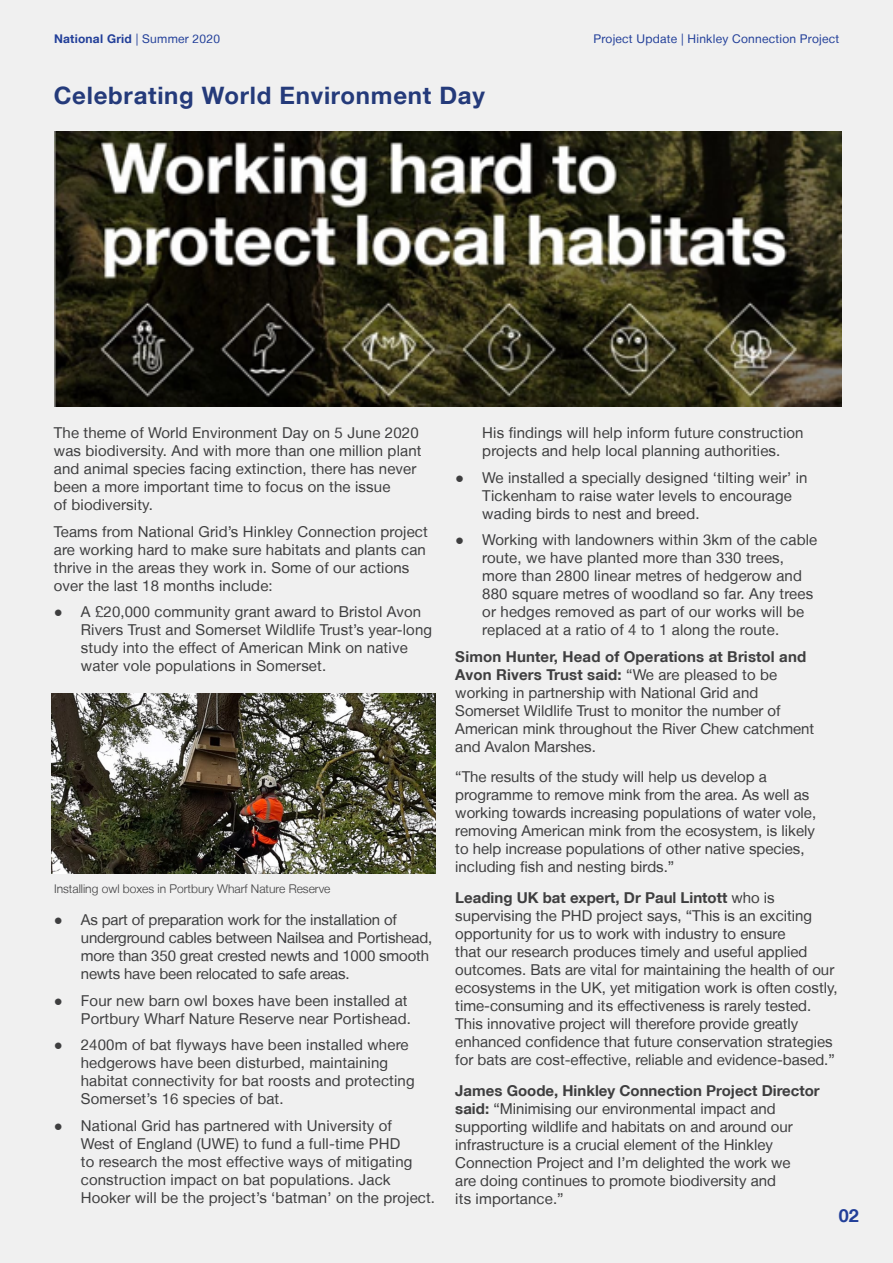
<style>
.page{position:relative;width:893px;height:1263px;background:#f0f0f0}
.page>*{position:absolute;margin:0;border:0;box-sizing:border-box;transform-origin:0 0}
.Bullet_Style{font:700 24px "Helvetica Neue LT";letter-spacing:.03em;color:#243a7a}
.Bullet_Style-2{font:700 18px "Helvetica Neue LT";color:#223f99}
.Bullet_Style-3{font:15px/18px "Helvetica Neue LT";letter-spacing:.01em;color:#3e3e3f}
.Bullet_Style-4{font:15px/18px "Helvetica Neue LT";letter-spacing:-.01em;color:#3e3e3f}
.t1{font:300 12px "Helvetica Neue LT";color:#3e3e3f}
.Bullet_Style-5{font:12px "Helvetica Neue LT";letter-spacing:.02em;color:#223f99}
.Bullet_Style-6{font:700 12px "Helvetica Neue LT";letter-spacing:.02em;color:#223f99}
.s1{font-weight:400}
.s2{font-family:"Arial";font-weight:900}
.s3{font-weight:700}
</style>
<div class="page">
<img style="left:54px;top:132px;width:787px;height:274px">
<img style="left:52px;top:693px;width:383px;height:181px">
<p class="Bullet_Style-6" style="left:54px;top:31px;width:168px">National Grid <span class="s1">| Summer 2020</span></p>
<p class="Bullet_Style" style="left:54px;top:81px;width:432px">Celebrating World Environment Day</p>
<p class="Bullet_Style-5" style="left:593px;top:31px;width:247px">Project Update | Hinkley Connection Project</p>
<p class="Bullet_Style-3" style="left:54px;top:423px;width:369px">The theme of World Environment Day on 5 June 2020 was biodiversity. And with more than one million plant and animal species facing extinction, there has never been a more important time to focus on the issue<br>of biodiversity.</p>
<p class="Bullet_Style-3" style="left:54px;top:522px;width:375px">Teams from National Grid’s Hinkley Connection project are working hard to make sure habitats and plants can thrive in the areas they work in. Some of our actions over the last 18 months include:</p>
<p class="Bullet_Style-3" style="left:81px;top:603px;width:353px;text-indent:-27px"><span class="s2">●</span> A £20,000 community grant award to Bristol Avon Rivers Trust and Somerset Wildlife Trust’s year-long study into the effect of American Mink on native water vole populations in Somerset.</p>
<p class="t1" style="left:54px;top:881px;width:278px">Installing owl boxes in Portbury Wharf Nature Reserve</p>
<p class="Bullet_Style-4" style="left:81px;top:911px;width:353px;text-indent:-27px"><span class="s2">●</span> As part of preparation work for the installation of underground cables between Nailsea and Portishead, more than 350 great crested newts and 1000 smooth newts have been relocated to safe areas.</p>
<p class="Bullet_Style-3" style="left:54px;top:991px;width:359px;text-align:right"><span class="s2">●</span> Four new barn owl boxes have been installed at<br>Portbury Wharf Nature Reserve near Portishead.</p>
<p class="Bullet_Style-3" style="left:81px;top:1036px;width:335px;text-indent:-27px"><span class="s2">●</span> 2400m of bat flyways have been installed where hedgerows have been disturbed, maintaining habitat connectivity for bat roosts and protecting Somerset’s 16 species of bat.</p>
<p class="Bullet_Style-3" style="left:81px;top:1116px;width:356px;text-indent:-27px"><span class="s2">●</span> National Grid has partnered with University of<br>West of England (UWE) to fund a full-time PHD<br>to research the most effective ways of mitigating construction impact on bat populations. Jack Hooker will be the project’s ‘batman’ on the project.</p>
<p class="Bullet_Style-3" style="left:482px;top:423px;width:323px">His findings will help inform future construction projects and help local planning authorities.</p>
<p class="Bullet_Style-3" style="left:482px;top:468px;width:327px;text-indent:-27px"><span class="s2">●</span> We installed a specially designed ‘tilting weir’ in<br>Tickenham to raise water levels to encourage wading birds to nest and breed.</p>
<p class="Bullet_Style-3" style="left:482px;top:531px;width:336px;text-indent:-27px"><span class="s2">●</span> Working with landowners within 3km of the cable route, we have planted more than 330 trees, more than 2800 linear metres of hedgerow and 880 square metres of woodland so far. Any trees or hedges removed as part of our works will be replaced at a ratio of 4 to 1 along the route.</p>
<p class="Bullet_Style-3" style="left:455px;top:647px;width:360px"><span class="s3">Simon Hunter, Head of Operations at Bristol and Avon Rivers Trust said:</span> “We are pleased to be working in partnership with National Grid and Somerset Wildlife Trust to monitor the number of American mink throughout the River Chew catchment and Avalon Marshes.</p>
<p class="Bullet_Style-3" style="left:455px;top:768px;width:362px">“The results of the study will help us develop a programme to remove mink from the area. As well as working towards increasing populations of water vole, removing American mink from the ecosystem, is likely to help increase populations of other native species, including fish and nesting birds.”</p>
<p class="Bullet_Style-3" style="left:455px;top:889px;width:384px"><span class="s3">Leading UK bat expert, Dr Paul Lintott</span> who is supervising the PHD project says, “This is an exciting opportunity for us to work with industry to ensure<br>that our research produces timely and useful applied outcomes. Bats are vital for maintaining the health of our ecosystems in the UK, yet mitigation work is often costly, time-consuming and its effectiveness is rarely tested.<br>This innovative project will therefore provide greatly enhanced confidence that future conservation strategies for bats are cost-effective, reliable and evidence-based.”</p>
<p class="Bullet_Style-3" style="left:455px;top:1081px;width:366px"><span class="s3">James Goode, Hinkley Connection Project Director said:</span> “Minimising our environmental impact and supporting wildlife and habitats on and around our infrastructure is a crucial element of the Hinkley Connection Project and I’m delighted the work we<br>are doing continues to promote biodiversity and<br>its importance.”</p>
<p class="Bullet_Style-2" style="left:839px;top:1204px;width:21px">02</p>
</div>
